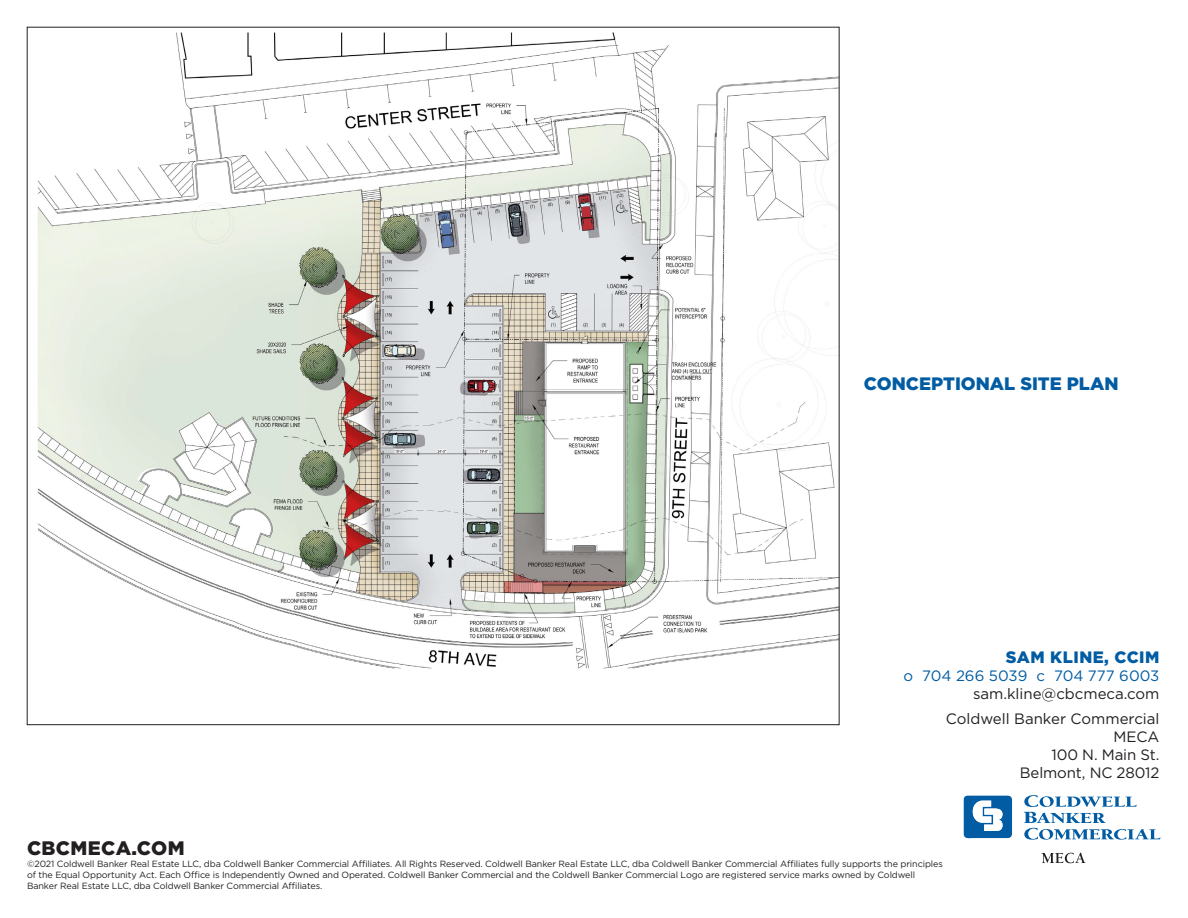
<style>
.page{position:relative;width:1188px;height:918px;background:#fff}
.page>*{position:absolute;margin:0;border:0;box-sizing:border-box;transform-origin:0 0}
.t1{font:900 19.5px "Gotham";letter-spacing:.02em;color:#231f20}
.t2{font:900 18px "Gotham";color:#015ca3}
.t3{font:900 16.5px "Gotham";letter-spacing:.03em;color:#015ca3}
.t4{font:15px "Gotham";color:#231f20}
.t5{font:15px "Gotham";color:#015ca3}
.t6{font:9px/10.8px "Gotham";letter-spacing:-.01em;color:#231f20}
</style>
<div class="page">
<svg style="left:964px;top:796px;width:48px;height:42px"></svg>
<svg style="left:1024px;top:795px;width:136px;height:45px"></svg>
<svg style="left:1042px;top:853px;width:43px;height:10px"></svg>
<img style="left:26px;top:27px;width:811px;height:649px">
<p class="t2" style="left:864px;top:372px;width:256px">CONCEPTIONAL SITE PLAN</p>
<p class="t1" style="left:27px;top:835px;width:159px">CBCMECA.COM</p>
<p class="t3" style="left:1006px;top:646px;width:155px">SAM KLINE, CCIM</p>
<p class="t5" style="left:903px;top:666px;width:258px">o 704 266 5039 c 704 777 6003</p>
<p class="t4" style="left:973px;top:684px;width:188px">sam.kline@cbcmeca.com</p>
<p class="t4" style="left:946px;top:709px;width:215px">Coldwell Banker Commercial</p>
<p class="t4" style="left:1114px;top:727px;width:47px">MECA</p>
<p class="t4" style="left:1052px;top:745px;width:109px">100 N. Main St.</p>
<p class="t4" style="left:1020px;top:763px;width:141px">Belmont, NC 28012</p>
<p class="t6" style="left:27px;top:859px;width:917px">©2021 Coldwell Banker Real Estate LLC, dba Coldwell Banker Commercial Affiliates. All Rights Reserved. Coldwell Banker Real Estate LLC, dba Coldwell Banker Commercial Affiliates fully supports the principles of the Equal Opportunity Act. Each Office is Independently Owned and Operated. Coldwell Banker Commercial and the Coldwell Banker Commercial Logo are registered service marks owned by Coldwell<br>Banker Real Estate LLC, dba Coldwell Banker Commercial Affiliates.</p>
</div>
